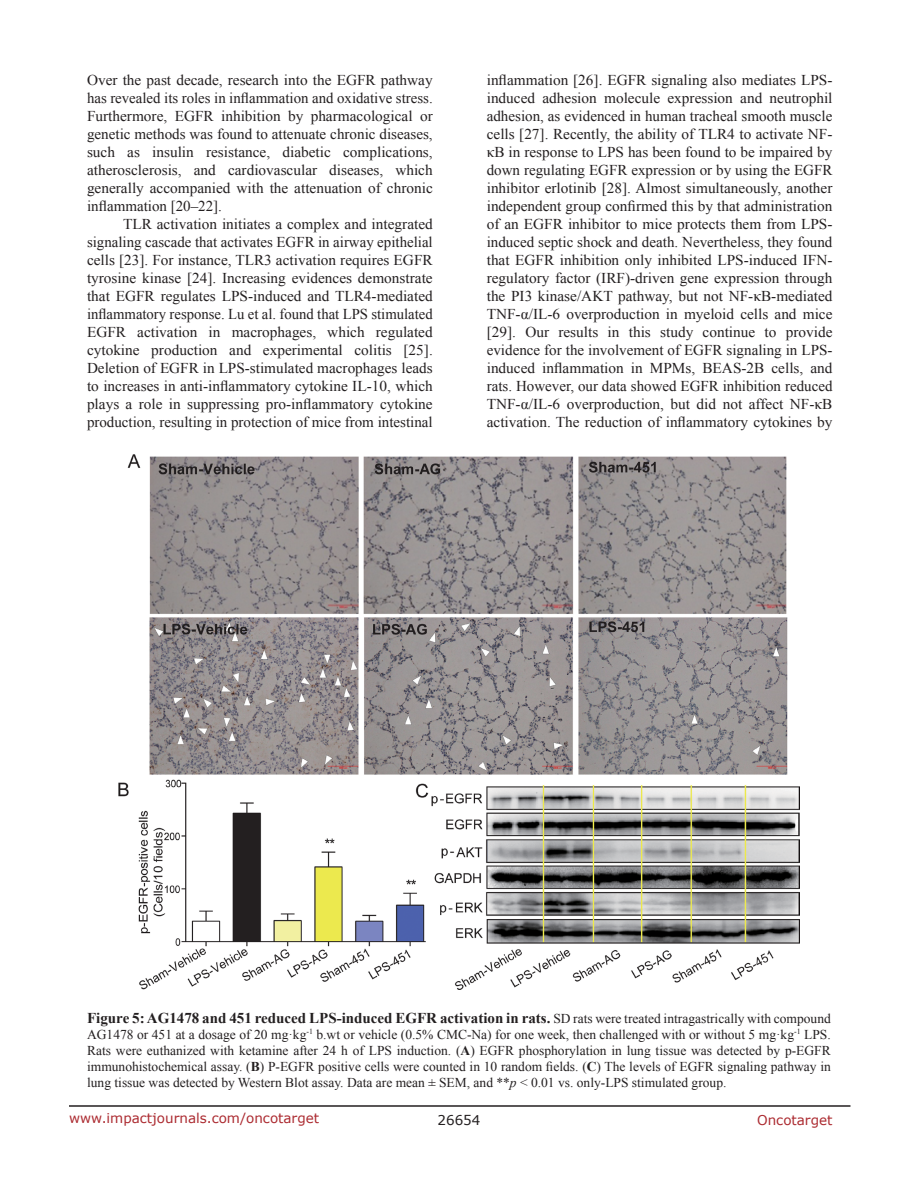
<style>
.page{position:relative;width:918px;height:1188px;background:#fff}
.page>*{position:absolute;margin:0;border:0;box-sizing:border-box;transform-origin:0 0}
.BodyText{font:15px/18px "Times New Roman";color:#231f20;text-align:justify}
.FigureText{font:700 15px "Times New Roman";color:#231f20}
.FigureText-2{font:13.5px/16.2px "Times New Roman";color:#231f20;text-align:justify}
.t1{font:13.5px "Verdana";color:#ac2b31}
.t2{font:13.5px "Verdana";color:#231f20}
.s1{font-weight:400;font-size:13.5px}
.s2{font-weight:700}
.s3{font-style:italic}
</style>
<div class="page">
<hr style="left:69px;top:1105px;width:781px;height:2px;background:#231f20">
<img style="left:119px;top:454px;width:680px;height:536px">
<p class="BodyText" style="left:87px;top:71px;width:347px">Over the past decade, research into the EGFR pathway has revealed its roles in inflammation and oxidative stress.<br>Furthermore, EGFR inhibition by pharmacological or genetic methods was found to attenuate chronic diseases, such as insulin resistance, diabetic complications, atherosclerosis, and cardiovascular diseases, which generally accompanied with the attenuation of chronic inflammation [20–22].</p>
<p class="BodyText" style="left:87px;top:215px;width:347px;text-indent:36px">TLR activation initiates a complex and integrated signaling cascade that activates EGFR in airway epithelial cells [23]. For instance, TLR3 activation requires EGFR tyrosine kinase [24]. Increasing evidences demonstrate that EGFR regulates LPS-induced and TLR4-mediated inflammatory response. Lu et al. found that LPS stimulated EGFR activation in macrophages, which regulated cytokine production and experimental colitis [25].<br>Deletion of EGFR in LPS-stimulated macrophages leads to increases in anti-inflammatory cytokine IL-10, which plays a role in suppressing pro-inflammatory cytokine production, resulting in protection of mice from intestinal</p>
<p class="BodyText" style="left:487px;top:71px;width:347px">inflammation [26]. EGFR signaling also mediates LPS&shy;induced adhesion molecule expression and neutrophil adhesion, as evidenced in human tracheal smooth muscle cells [27]. Recently, the ability of TLR4 to activate NF&shy;κB in response to LPS has been found to be impaired by down regulating EGFR expression or by using the EGFR inhibitor erlotinib [28]. Almost simultaneously, another independent group confirmed this by that administration of an EGFR inhibitor to mice protects them from LPS&shy;induced septic shock and death. Nevertheless, they found that EGFR inhibition only inhibited LPS-induced IFN&shy;regulatory factor (IRF)-driven gene expression through the PI3 kinase/AKT pathway, but not NF-κB-mediated TNF-α/IL-6 overproduction in myeloid cells and mice [29]. Our results in this study continue to provide evidence for the involvement of EGFR signaling in LPS&shy;induced inflammation in MPMs, BEAS-2B cells, and rats. However, our data showed EGFR inhibition reduced TNF-α/IL-6 overproduction, but did not affect NF-κB activation. The reduction of inflammatory cytokines by</p>
<p class="FigureText" style="left:87px;top:1007px;width:745px">Figure 5: AG1478 and 451 reduced LPS-induced EGFR activation in rats. <span class="s1">SD rats were treated intragastrically with compound</span></p>
<p class="FigureText-2" style="left:87px;top:1026px;width:745px">AG1478 or 451 at a dosage of 20 mg·kg<sup>-1</sup> b.wt or vehicle (0.5% CMC-Na) for one week, then challenged with or without 5 mg·kg<sup>-1</sup> LPS.<br>Rats were euthanized with ketamine after 24 h of LPS induction. (<span class="s2">A</span>) EGFR phosphorylation in lung tissue was detected by p-EGFR immunohistochemical assay. (<span class="s2">B</span>) P-EGFR positive cells were counted in 10 random fields. (<span class="s2">C</span>) The levels of EGFR signaling pathway in lung tissue was detected by Western Blot assay. Data are mean ± SEM, and **<span class="s3">p</span> &lt; 0.01 vs. only-LPS stimulated group.</p>
<p class="t1" style="left:69px;top:1109px;width:252px">www.impactjournals.com/oncotarget</p>
<p class="t2" style="left:438px;top:1111px;width:44px">26654</p>
<p class="t1" style="left:757px;top:1111px;width:77px">Oncotarget</p>
</div>
